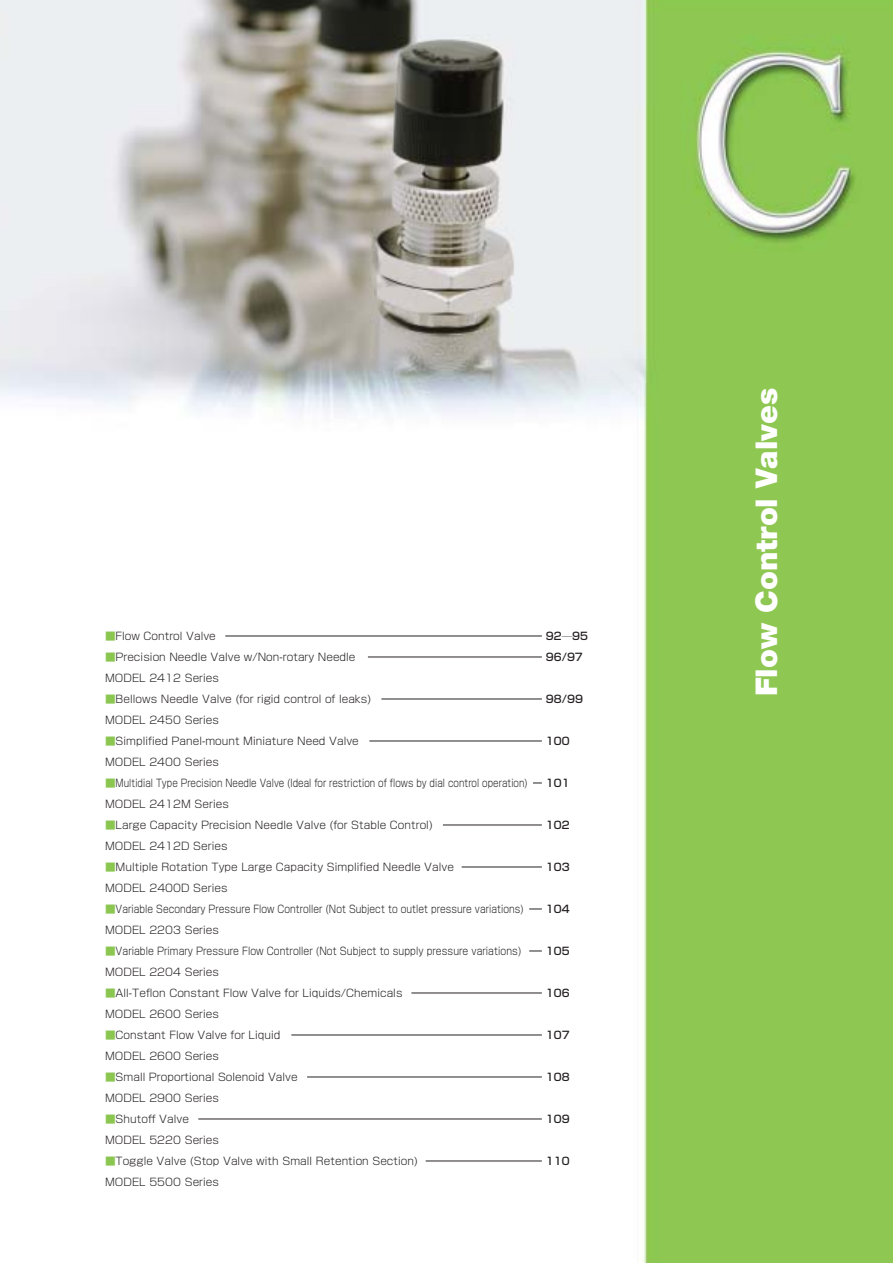
<style>
.page{position:relative;width:893px;height:1263px;background:#fff}
.page>*{position:absolute;margin:0;border:0;box-sizing:border-box;transform-origin:0 0}
.t1{font:900 30px "Helvetica Neue";color:#fff}
.t2{font:300 10.5px/21px "Shin Go";color:#231f20}
.t3{font:300 10.5px/21px "Shin Go";color:#231f20;scale:.83 1}
.t4{font:300 10.5px/21px "Shin Go";color:#231f20;scale:.86 1}
.t5{font:300 10.5px/21px "Shin Go";color:#231f20;scale:.88 1}
.t6{font:500 10.5px/21px "Shin Go";color:#231f20}
.s1{color:#8ac650}
</style>
<div class="page">
<img style="left:0;top:0;width:892px;height:1263px">
<hr style="left:368px;top:657px;width:174px;height:1px;background:#231f20">
<hr style="left:225px;top:636px;width:317px;height:1px;background:#231f20">
<hr style="left:381px;top:699px;width:161px;height:1px;background:#231f20">
<hr style="left:369px;top:741px;width:173px;height:1px;background:#231f20">
<hr style="left:443px;top:825px;width:99px;height:1px;background:#231f20">
<hr style="left:461px;top:867px;width:81px;height:1px;background:#231f20">
<svg style="left:529px;top:909px;width:13px;height:1px"></svg>
<svg style="left:529px;top:951px;width:13px;height:1px"></svg>
<hr style="left:411px;top:993px;width:131px;height:1px;background:#231f20">
<hr style="left:291px;top:1035px;width:251px;height:1px;background:#231f20">
<hr style="left:307px;top:1077px;width:235px;height:1px;background:#231f20">
<hr style="left:198px;top:1119px;width:344px;height:1px;background:#231f20">
<hr style="left:425px;top:1161px;width:117px;height:1px;background:#231f20">
<p class="t2" style="left:105px;top:627px;width:112px"><span class="s1">■</span>Flow Control Valve</p>
<p class="t2" style="left:105px;top:648px;width:252px"><span class="s1">■</span>Precision Needle Valve w/Non-rotary Needle<br>MODEL 2412 Series</p>
<p class="t2" style="left:105px;top:690px;width:268px"><span class="s1">■</span>Bellows Needle Valve (for rigid control of leaks)<br>MODEL 2450 Series</p>
<p class="t2" style="left:105px;top:732px;width:255px"><span class="s1">■</span>Simplified Panel-mount Miniature Need Valve<br>MODEL 2400 Series</p>
<p class="t3" style="left:105px;top:774px;width:511px"><span class="s1">■</span>Multidial Type Precision Needle Valve (Ideal for restriction of flows by dial control operation)<br>MODEL 2412M Series</p>
<p class="t2" style="left:105px;top:816px;width:329px"><span class="s1">■</span>Large Capacity Precision Needle Valve (for Stable Control)<br>MODEL 2412D Series</p>
<p class="t2" style="left:105px;top:858px;width:350px"><span class="s1">■</span>Multiple Rotation Type Large Capacity Simplified Needle Valve<br>MODEL 2400D Series</p>
<p class="t4" style="left:105px;top:900px;width:488px"><span class="s1">■</span>Variable Secondary Pressure Flow Controller (Not Subject to outlet pressure variations)<br>MODEL 2203 Series</p>
<p class="t5" style="left:105px;top:942px;width:475px"><span class="s1">■</span>Variable Primary Pressure Flow Controller (Not Subject to supply pressure variations)<br>MODEL 2204 Series</p>
<p class="t2" style="left:105px;top:984px;width:299px"><span class="s1">■</span>All-Teflon Constant Flow Valve for Liquids/Chemicals<br>MODEL 2600 Series</p>
<p class="t2" style="left:105px;top:1026px;width:177px"><span class="s1">■</span>Constant Flow Valve for Liquid<br>MODEL 2600 Series</p>
<p class="t2" style="left:105px;top:1068px;width:194px"><span class="s1">■</span>Small Proportional Solenoid Valve<br>MODEL 2900 Series</p>
<p class="t2" style="left:105px;top:1110px;width:116px"><span class="s1">■</span>Shutoff Valve<br>MODEL 5220 Series</p>
<p class="t2" style="left:105px;top:1152px;width:314px"><span class="s1">■</span>Toggle Valve (Stop Valve with Small Retention Section)<br>MODEL 5500 Series</p>
<p class="t6" style="left:546px;top:627px;width:44px">92―95<br>96/97</p>
<p class="t6" style="left:546px;top:690px;width:39px">98/99</p>
<p class="t6" style="left:546px;top:732px;width:25px">100</p>
<p class="t6" style="left:546px;top:774px;width:25px">101</p>
<p class="t6" style="left:546px;top:816px;width:25px">102</p>
<p class="t6" style="left:546px;top:858px;width:25px">103</p>
<p class="t6" style="left:546px;top:900px;width:25px">104</p>
<p class="t6" style="left:546px;top:942px;width:25px">105</p>
<p class="t6" style="left:546px;top:984px;width:25px">106</p>
<p class="t6" style="left:546px;top:1026px;width:25px">107</p>
<p class="t6" style="left:546px;top:1068px;width:25px">108</p>
<p class="t6" style="left:546px;top:1110px;width:25px">109</p>
<p class="t6" style="left:546px;top:1152px;width:25px">110</p>
<h1 class="t1" style="left:755px;top:696px;width:310px;rotate:-90deg">Flow Control Valves</h1>
</div>
